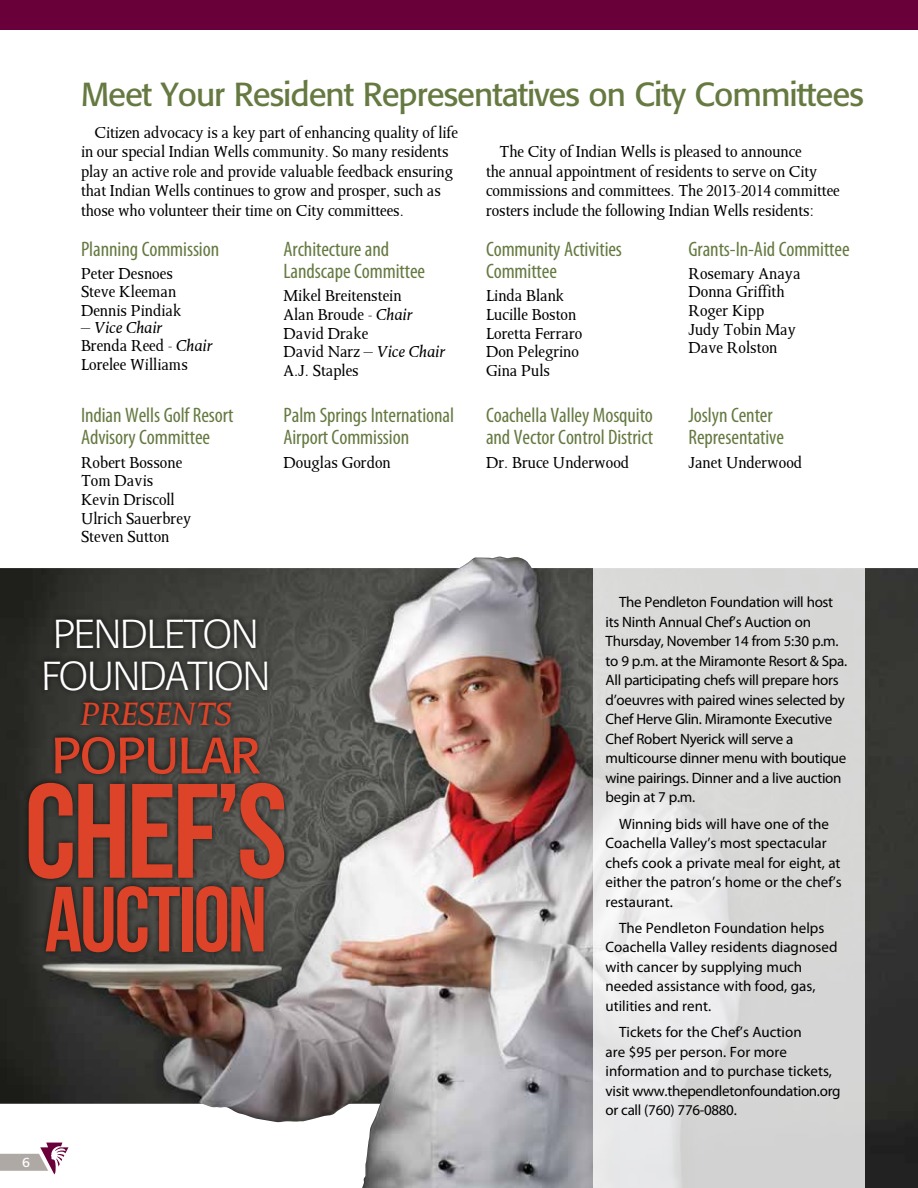
<style>
.page{position:relative;width:918px;height:1188px;background:#fff}
.page>*{position:absolute;margin:0;border:0;box-sizing:border-box;transform-origin:0 0}
.t1{font:134.1px "Bebas Neue";color:#dd4328}
.t2{font:92.25px "Bebas Neue";letter-spacing:-.025em;color:#dd4328}
.t3{font:50.55px "Formata";letter-spacing:.015em;color:#dd4328}
.t4{font:300 40.05px/41.7px "Formata";letter-spacing:-.025em;color:#fff}
.t5{font:italic 36.6px "Octavian";letter-spacing:-.025em;color:#dd4328}
.t6{font:33px "Formata";letter-spacing:-.03em;color:#657941}
.t7{font:condensed 21px/22.5px "Myriad Pro";letter-spacing:-.005em;color:#657941}
.t8{font:18px/18.6px "Octavian";letter-spacing:-.005em;color:#000}
.t9{font:15px/19.5px "Myriad Pro";color:#000}
.t10{font:15px/19.5px "Myriad Pro";letter-spacing:-.02em;color:#000}
.t11{font:13.5px "Formata";color:#fff}
.s1{font-style:italic}
</style>
<div class="page">
<img style="left:0;top:568px;width:918px;height:620px">
<img style="left:43px;top:557px;width:457px;height:451px">
<div style="left:0;top:0;width:918px;height:29px;background:#6a003a"></div>
<div style="left:23px;top:613px;width:267px;height:345px;background:#000;opacity:.75"></div>
<svg style="left:0;top:1143px;width:68px;height:32px"></svg>
<svg style="left:593px;top:568px;width:272px;height:620px;background:#dcdcdc"></svg>
<h3 class="t6" style="left:81px;top:74px;width:784px">Meet Your Resident Representatives on City Committees</h3>
<p class="t8" style="left:81px;top:122px;width:378px;line-height:19.5px;text-indent:14px">Citizen advocacy is a key part of enhancing quality of life in our special Indian Wells community. So many residents play an active role and provide valuable feedback ensuring that Indian Wells continues to grow and prosper, such as those who volunteer their time on City committees.</p>
<p class="t8" style="left:486px;top:142px;width:355px;line-height:19.5px;text-indent:14px">The City of Indian Wells is pleased to announce<br>the annual appointment of residents to serve on City commissions and committees. The 2013-2014 committee rosters include the following Indian Wells residents:</p>
<p class="t7" style="left:81px;top:238px;width:140px">Planning Commission</p>
<p class="t8" style="left:81px;top:263px;width:102px">Peter Desnoes<br>Steve Kleeman<br>Dennis Pindiak</p>
<p class="t8" style="left:81px;top:317px;width:133px">– <span class="s1">Vice Chair<br></span>Brenda Reed - <span class="s1">Chair<br></span>Lorelee Williams</p>
<p class="t7" style="left:81px;top:404px;width:154px">Indian Wells Golf Resort<br>Advisory Committee</p>
<p class="t8" style="left:81px;top:452px;width:112px">Robert Bossone<br>Tom Davis<br>Kevin Driscoll<br>Ulrich Sauerbrey<br>Steven Sutton</p>
<p class="t7" style="left:284px;top:238px;width:143px">Architecture and<br>Landscape Committee</p>
<p class="t8" style="left:284px;top:286px;width:164px">Mikel Breitenstein<br>Alan Broude - <span class="s1">Chair<br></span>David Drake<br>David Narz – <span class="s1">Vice Chair<br></span>A.J. Staples</p>
<p class="t7" style="left:284px;top:404px;width:172px">Palm Springs International<br>Airport Commission</p>
<p class="t8" style="left:284px;top:452px;width:109px">Douglas Gordon</p>
<h3 class="t4" style="left:42px;top:613px;width:230px">PENDLETON<br>FOUNDATION</h3>
<h3 class="t5" style="left:80px;top:691px;width:148px">Presents</h3>
<h3 class="t3" style="left:51px;top:725px;width:205px">Popular</h3>
<h1 class="t1" style="left:25px;top:758px;width:264px">CHEF’S</h1>
<h2 class="t2" style="left:45px;top:869px;width:224px">AUCTION</h2>
<p class="t11" style="left:22px;top:1154px;width:9px">6</p>
<p class="t7" style="left:486px;top:238px;width:138px">Community Activities<br>Committee</p>
<p class="t8" style="left:486px;top:286px;width:98px">Linda Blank<br>Lucille Boston<br>Loretta Ferraro<br>Don Pelegrino<br>Gina Puls</p>
<p class="t7" style="left:486px;top:404px;width:169px">Coachella Valley Mosquito and Vector Control District</p>
<p class="t8" style="left:486px;top:452px;width:145px">Dr. Bruce Underwood</p>
<p class="t7" style="left:688px;top:238px;width:163px">Grants-In-Aid Committee</p>
<p class="t8" style="left:688px;top:263px;width:114px">Rosemary Anaya<br>Donna Griffith<br>Roger Kipp<br>Judy Tobin May<br>Dave Rolston</p>
<p class="t7" style="left:688px;top:404px;width:97px">Joslyn Center<br>Representative</p>
<p class="t8" style="left:688px;top:452px;width:115px">Janet Underwood</p>
<p class="t10" style="left:606px;top:593px;width:243px;text-indent:14px">The Pendleton Foundation will host its Ninth Annual Chef’s Auction on Thursday, November 14 from 5:30 p.m. to 9 p.m. at the Miramonte Resort &amp; Spa.<br>All participating chefs will prepare hors d’oeuvres with paired wines selected by Chef Herve Glin. Miramonte Executive Chef Robert Nyerick will serve a multicourse dinner menu with boutique wine pairings. Dinner and a live auction begin at 7 p.m.</p>
<p class="t9" style="left:606px;top:814px;width:238px;text-indent:14px">Winning bids will have one of the<br>Coachella Valley’s most spectacular chefs cook a private meal for eight, at either the patron’s home or the chef’s restaurant.</p>
<p class="t9" style="left:606px;top:918px;width:233px;text-indent:14px">The Pendleton Foundation helps<br>Coachella Valley residents diagnosed with cancer by supplying much needed assistance with food, gas, utilities and rent.</p>
<p class="t9" style="left:606px;top:1023px;width:237px;text-indent:14px">Tickets for the Chef’s Auction<br>are $95 per person. For more information and to purchase tickets, visit www.thependletonfoundation.org or call (760) 776-0880.</p>
</div>
